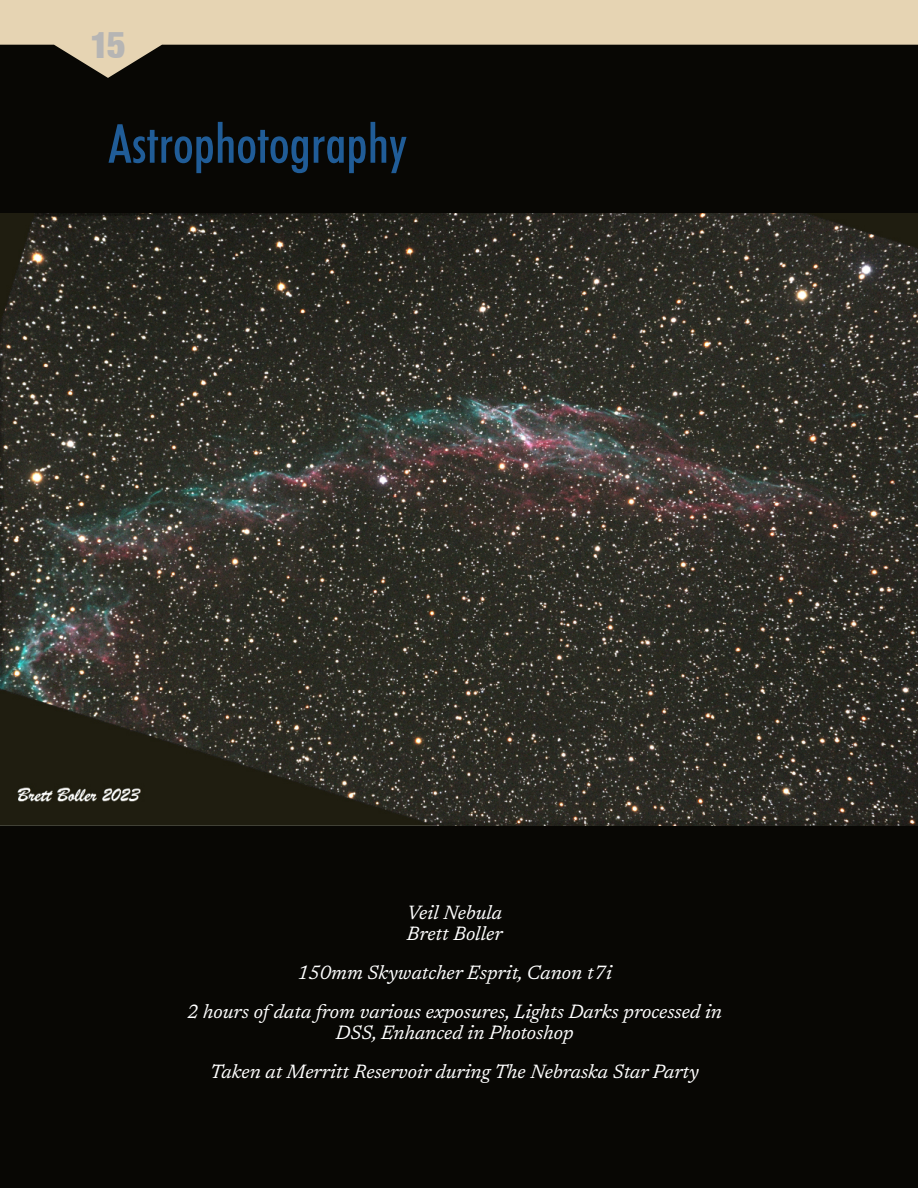
<style>
.page{position:relative;width:918px;height:1188px;background:#080704}
.page>*{position:absolute;margin:0;border:0;box-sizing:border-box;transform-origin:0 0}
.t1{font:500 condensed 54px "Futura BT";color:#205c97}
.t2{font:36px "Basic Sans Heavy SF Bold";color:#b6b5b4}
.t3{font:italic 19.5px/39px "Newsreader";color:#fff;text-align:center}
</style>
<div class="page">
<svg style="left:0;top:0;width:917px;height:78px;fill:#e6d4b3"></svg>
<svg style="left:917px;top:0;width:1px;height:45px"></svg>
<img style="left:0;top:213px;width:918px;height:612px">
<h2 class="t2" style="left:90px;top:31px;width:37px">15</h2>
<h1 class="t1" style="left:108px;top:122px;width:300px">Astrophotography</h1>
<p class="t3" style="left:407px;top:904px;width:97px;line-height:21px;text-align:left">Veil Nebula<br>Brett Boller</p>
<p class="t3" style="left:187px;top:955px;width:536px">150mm Skywatcher Esprit, Canon t7i<br>2 hours of data from various exposures, Lights Darks processed in</p>
<p class="t3" style="left:210px;top:1015px;width:490px">DSS, Enhanced in Photoshop<br>Taken at Merritt Reservoir during The Nebraska Star Party</p>
</div>
